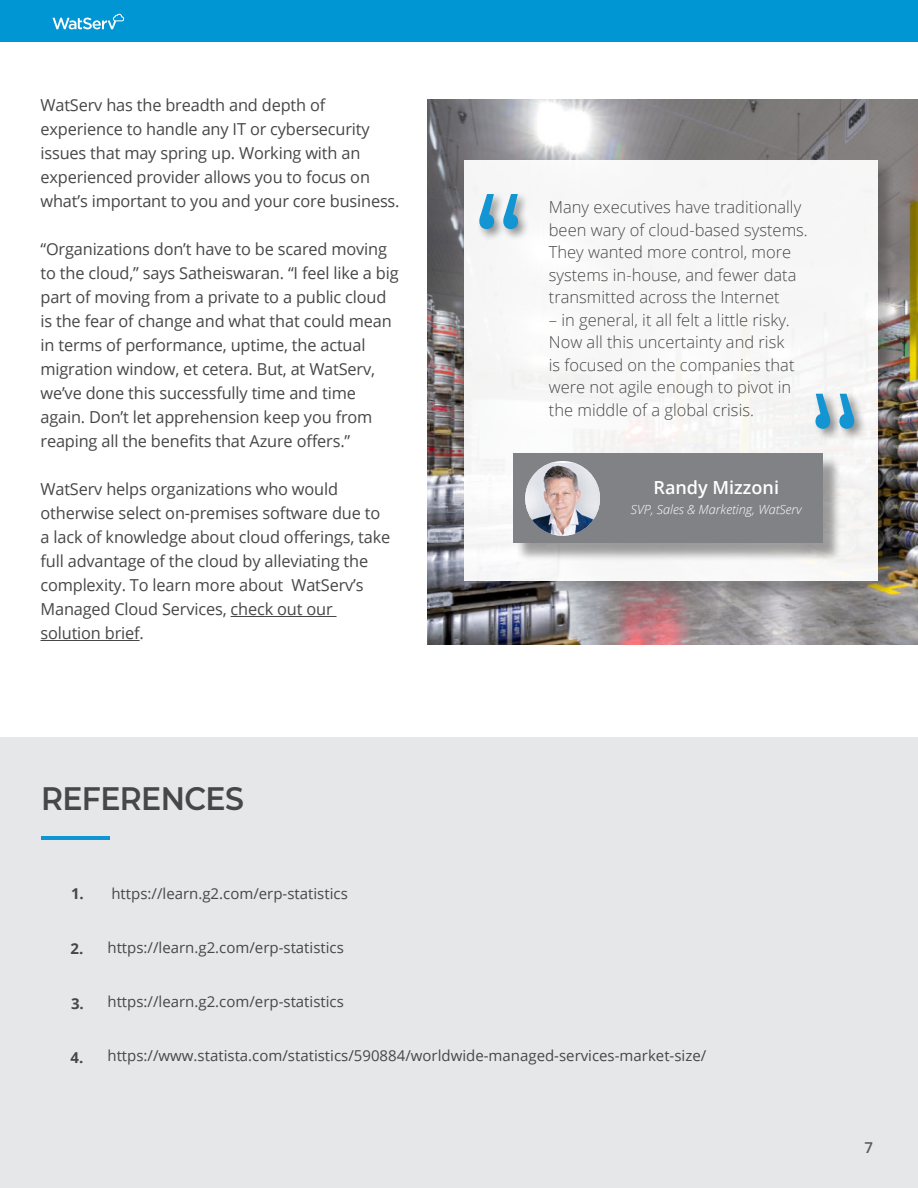
<style>
.page{position:relative;width:918px;height:1188px;background:#fff}
.page>*{position:absolute;margin:0;border:0;box-sizing:border-box;transform-origin:0 0}
.t1{font:141px "Montserrat";color:#1395d3}
.t2{font:600 32.4px "Montserrat";letter-spacing:-.02em;color:#474748;scale:.93 1}
.t3{font:600 18px "Open Sans";color:#fff}
.t4{font:16.5px/24px "Open Sans";letter-spacing:-.01em;color:#474748}
.t5{font:300 16.5px/22.5px "Open Sans";color:#474748}
.t6{font:15px "Open Sans";color:#474748}
.t7{font:700 15px "Open Sans";color:#474748}
.t8{font:600 15px "Open Sans";color:#58595b}
.t9{font:italic 300 12.6px "Open Sans";color:#fff}
</style>
<div class="page">
<div style="left:0;top:737px;width:918px;height:451px;background:#e6e7e8"></div>
<div style="left:0;top:0;width:918px;height:42px;background:#0096d4"></div>
<svg style="left:52px;top:13px;width:72px;height:16px"></svg>
<hr style="left:231px;top:616px;width:106px;height:1px;background:#474748">
<hr style="left:40px;top:640px;width:100px;height:1px;background:#474748">
<img style="left:428px;top:100px;width:490px;height:544px">
<div style="left:466px;top:162px;width:429px;height:436px;background:#000;opacity:.25"></div>
<div style="left:464px;top:160px;width:414px;height:420px;background:#f7f6f6"></div>
<div style="left:476px;top:191px;width:55px;height:51px;background:#000;opacity:.43"></div>
<div style="left:812px;top:391px;width:55px;height:51px;background:#000;opacity:.43"></div>
<div style="left:515px;top:456px;width:326px;height:106px;background:#000;opacity:.37"></div>
<div style="left:513px;top:454px;width:310px;height:89px;background:#808285"></div>
<img style="left:525px;top:463px;width:75px;height:73px">
<hr style="left:41px;top:836px;width:68px;height:4px;background:#0f95d4">
<svg style="left:815px;top:394px;width:39px;height:35px"></svg>
<p class="t4" style="left:40px;top:93px;width:361px">WatServ has the breadth and depth of experience to handle any IT or cybersecurity issues that may spring up. Working with an experienced provider allows you to focus on what’s important to you and your core business.</p>
<p class="t4" style="left:40px;top:237px;width:360px">“Organizations don’t have to be scared moving to the cloud,” says Satheiswaran. “I feel like a big part of moving from a private to a public cloud is the fear of change and what that could mean in terms of performance, uptime, the actual migration window, et cetera. But, at WatServ, we’ve done this successfully time and time again. Don’t let apprehension keep you from reaping all the benefits that Azure offers.”</p>
<p class="t4" style="left:40px;top:477px;width:351px">WatServ helps organizations who would otherwise select on-premises software due to a lack of knowledge about cloud offerings, take full advantage of the cloud by alleviating the complexity. To learn more about WatServ’s Managed Cloud Services, check out our solution brief.</p>
<h1 class="t1" style="left:472px;top:152px;width:55px">“</h1>
<p class="t5" style="left:549px;top:195px;width:261px">Many executives have traditionally been wary of cloud-based systems.<br>They wanted more control, more systems in-house, and fewer data transmitted across the Internet</p>
<p class="t5" style="left:549px;top:308px;width:247px">– in general, it all felt a little risky.<br>Now all this uncertainty and risk is focused on the companies that were not agile enough to pivot in the middle of a global crisis.</p>
<p class="t3" style="left:654px;top:475px;width:127px">Randy Mizzoni</p>
<p class="t9" style="left:631px;top:501px;width:173px">SVP, Sales &amp; Marketing, WatServ</p>
<h2 class="t2" style="left:41px;top:775px;width:220px">REFERENCES</h2>
<p class="t7" style="left:71px;top:883px;width:14px">1.</p>
<p class="t7" style="left:71px;top:938px;width:14px">2.</p>
<p class="t7" style="left:71px;top:993px;width:14px">3.</p>
<p class="t7" style="left:71px;top:1047px;width:14px">4.</p>
<p class="t6" style="left:111px;top:883px;width:238px">https://learn.g2.com/erp-statistics</p>
<p class="t6" style="left:107px;top:937px;width:238px">https://learn.g2.com/erp-statistics</p>
<p class="t6" style="left:107px;top:991px;width:238px">https://learn.g2.com/erp-statistics</p>
<p class="t6" style="left:107px;top:1045px;width:600px">https://www.statista.com/statistics/590884/worldwide-managed-services-market-size/</p>
<p class="t8" style="left:865px;top:1137px;width:10px">7</p>
</div>
